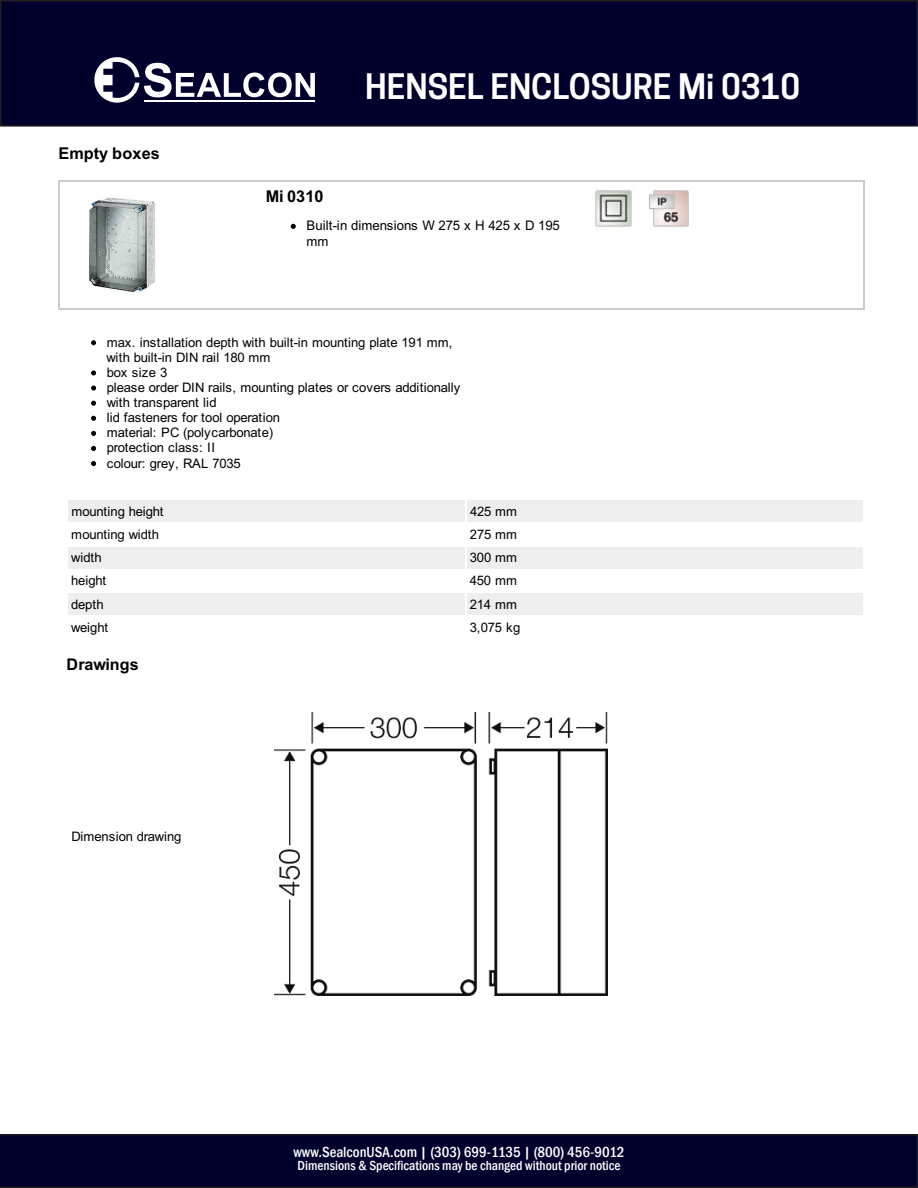
<style>
.page{position:relative;width:918px;height:1188px;background:#fff}
.page>*{position:absolute;margin:0;border:0;box-sizing:border-box;transform-origin:0 0}
.t1{font:italic 600 33px "Cooper Hewitt";color:#fff}
.t2{font:700 16.2px "Arial";letter-spacing:.005em;color:#000}
.t3{font:700 16.05px "Arial";letter-spacing:.005em;color:#000}
.t4{font:500 condensed 15px "Franklin Gothic";color:#fff}
.t5{font:500 condensed 13.5px "Franklin Gothic";color:#fff}
.t6{font:13.2px/15.3px "Arial";letter-spacing:-.02em;color:#000}
.t7{font:13.05px/15.1px "Arial";letter-spacing:-.02em;color:#000}
.s1{color:#00002c}
</style>
<div class="page">
<div style="left:68px;top:501px;width:397px;height:21px;background:#eee"></div>
<div style="left:467px;top:501px;width:396px;height:21px;background:#eee"></div>
<div style="left:68px;top:547px;width:397px;height:21px;background:#eee"></div>
<div style="left:467px;top:547px;width:396px;height:21px;background:#eee"></div>
<div style="left:68px;top:593px;width:397px;height:22px;background:#eee"></div>
<div style="left:467px;top:593px;width:396px;height:22px;background:#eee"></div>
<svg style="left:91px;top:340px;width:5px;height:5px"></svg>
<svg style="left:91px;top:370px;width:5px;height:5px"></svg>
<svg style="left:91px;top:386px;width:5px;height:5px"></svg>
<svg style="left:91px;top:401px;width:5px;height:5px"></svg>
<svg style="left:91px;top:416px;width:5px;height:5px"></svg>
<svg style="left:91px;top:431px;width:5px;height:5px"></svg>
<svg style="left:91px;top:446px;width:5px;height:5px"></svg>
<svg style="left:91px;top:461px;width:5px;height:5px"></svg>
<img style="left:275px;top:712px;width:332px;height:283px">
<hr style="left:58px;top:181px;width:807px;height:1px;background:#ccc">
<hr style="left:58px;top:309px;width:807px;height:1px;background:#ccc">
<hr style="left:58px;top:181px;width:1px;height:129px;background:#ccc">
<hr style="left:864px;top:181px;width:1px;height:129px;background:#ccc">
<img style="left:89px;top:197px;width:66px;height:95px">
<svg style="left:291px;top:224px;width:5px;height:5px"></svg>
<img style="left:595px;top:190px;width:37px;height:37px">
<img style="left:649px;top:190px;width:40px;height:37px">
<svg style="left:0;top:1134px;width:918px;height:54px;background:#01012b"></svg>
<div style="left:1px;top:1px;width:916px;height:125px;background:#00002c"></div>
<div style="left:0;top:0;width:918px;height:127px;border:2px solid #231f20"></div>
<svg style="left:94px;top:57px;width:221px;height:46px"></svg>
<p class="t2" style="left:58px;top:147px;width:103px">Empty boxes</p>
<p class="t1" style="left:365px;top:67px;width:437px">HENSEL ENCLOSURE Mi 0310</p>
<p class="t2" style="left:266px;top:190px;width:59px">Mi 0310</p>
<p class="t6" style="left:306px;top:219px;width:255px">Built-in dimensions W 275 x H 425 x D 195 mm</p>
<p class="t7" style="left:107px;top:336px;width:355px">max. installation depth with built-in mounting plate 191 mm, with built-in DIN rail 180 mm<br>box size 3<br>please order DIN rails, mounting plates or covers additionally with transparent lid<br>lid fasteners for tool operation<br>material: PC (polycarbonate)<br>protection class: II<br>colour: grey, RAL 7035</p>
<p class="t7" style="left:71px;top:505px;width:94px">mounting height</p>
<p class="t7" style="left:470px;top:505px;width:49px">425 mm</p>
<p class="t7" style="left:71px;top:528px;width:89px">mounting width</p>
<p class="t7" style="left:470px;top:528px;width:49px">275 mm</p>
<p class="t7" style="left:71px;top:551px;width:32px">width</p>
<p class="t7" style="left:470px;top:551px;width:49px">300 mm</p>
<p class="t7" style="left:71px;top:574px;width:36px">height</p>
<p class="t7" style="left:470px;top:574px;width:49px">450 mm</p>
<p class="t7" style="left:71px;top:598px;width:34px">depth</p>
<p class="t7" style="left:470px;top:598px;width:49px">214 mm</p>
<p class="t7" style="left:71px;top:621px;width:38px">weight</p>
<p class="t7" style="left:470px;top:621px;width:52px">3,075 kg</p>
<p class="t3" style="left:66px;top:658px;width:74px">Drawings</p>
<p class="t7" style="left:71px;top:830px;width:111px">Dimension drawing</p>
<p class="t4" style="left:294px;top:1142px;width:333px">www.SealconUSA.com | <span class="s1">(303) 699-1135</span> | (800) 456-9012</p>
<p class="t5" style="left:298px;top:1157px;width:324px">Dimensions &amp; Specifications may be changed without prior notice</p>
</div>
